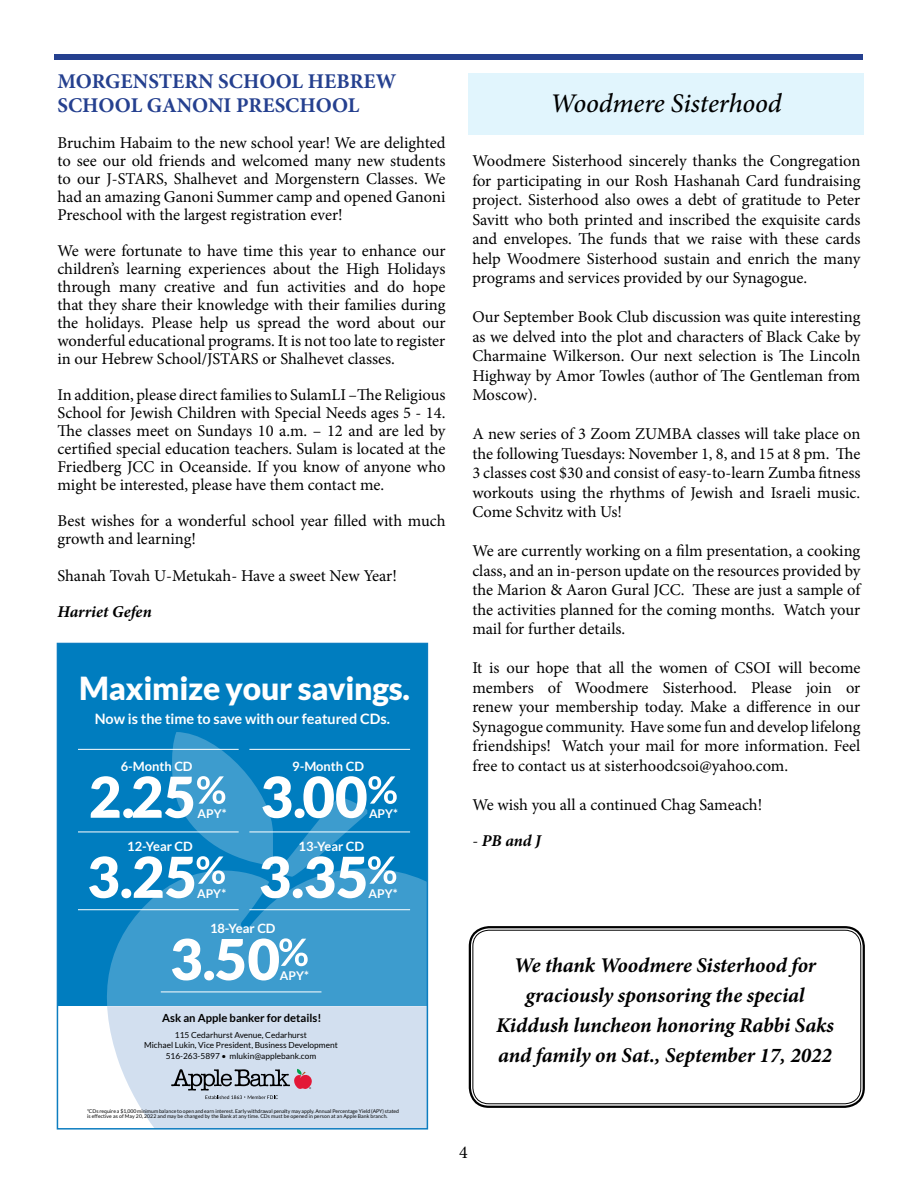
<style>
.page{position:relative;width:918px;height:1188px;background:#fff}
.page>*{position:absolute;margin:0;border:0;box-sizing:border-box;transform-origin:0 0}
.t1{font:900 56.4px "Lato";color:#fff}
.t2{font:900 31.8px "Lato";letter-spacing:-.01em;color:#fff}
.t3{font:italic 500 27px "Minion Pro";letter-spacing:-.005em;color:#000}
.t4{font:italic 700 21px/30px "Minion Pro";letter-spacing:-.005em;color:#000;text-align:center}
.t5{font:700 21px/24px "Minion Pro";color:#25408f}
.t6{font:18px "Minion Pro";color:#000}
.t7{font:16.5px/19.5px "Minion Pro";letter-spacing:-.005em;color:#000;text-align:justify}
.t8{font:italic 700 16.5px "Minion Pro";letter-spacing:.005em;color:#000}
.t9{font:700 14.4px "Lato";color:#fff}
.t10{font:700 12.9px "Lato";color:#fff}
.t11{font:700 12.15px "Lato";color:#fff}
.t12{font:700 11.25px "Lato";color:#000}
.t13{font:8.4px/10.9px "Lato";color:#000;text-align:center}
.t14{font:5.1px/5.1px "Lato";color:#000}
.s1{font-weight:400;font-style:normal}
</style>
<div class="page">
<div style="left:55px;top:54px;width:808px;height:6px;background:#25408f"></div>
<div style="left:469px;top:73px;width:395px;height:62px;background:#e1f5fd"></div>
<div style="left:469px;top:926px;width:396px;height:182px;border:2px solid #000;border-radius:19px"></div>
<div style="left:472px;top:930px;width:389px;height:174px;border:1px solid #000;border-radius:16px"></div>
<div style="left:57px;top:643px;width:371px;height:363px;background:#007dbf"></div>
<svg style="left:99px;top:872px;width:326px;height:134px;background:#3698cc"></svg>
<svg style="left:107px;top:1006px;width:318px;height:121px;background:#d0dbe9"></svg>
<hr style="left:78px;top:749px;width:161px;height:1px;background:#fff">
<hr style="left:78px;top:832px;width:161px;height:1px;background:#fff">
<hr style="left:78px;top:909px;width:161px;height:1px;background:#fff">
<svg style="left:170px;top:732px;width:227px;height:152px"></svg>
<hr style="left:249px;top:749px;width:161px;height:1px;background:#fff">
<hr style="left:249px;top:832px;width:161px;height:1px;background:#fff">
<hr style="left:249px;top:909px;width:161px;height:1px;background:#fff">
<svg style="left:279px;top:938px;width:29px;height:28px"></svg>
<hr style="left:161px;top:992px;width:160px;height:1px;background:#fff">
<div style="left:57px;top:643px;width:371px;height:487px;border:2px solid #0d7dc0"></div>
<p class="t5" style="left:57px;top:69px;width:340px">MORGENSTERN SCHOOL HEBREW<br>SCHOOL GANONI PRESCHOOL</p>
<p class="t7" style="left:57px;top:134px;width:390px;line-height:18px">Bruchim Habaim to the new school year! We are delighted to see our old friends and welcomed many new students to our J-STARS, Shalhevet and Morgenstern Classes. We had an amazing Ganoni Summer camp and opened Ganoni Preschool with the largest registration ever!</p>
<p class="t7" style="left:57px;top:242px;width:390px;line-height:18px">We were fortunate to have time this year to enhance our children’s learning experiences about the High Holidays through many creative and fun activities and do hope that they share their knowledge with their families during the holidays. Please help us spread the word about our wonderful educational programs. It is not too late to register in our Hebrew School/JSTARS or Shalhevet classes.</p>
<p class="t7" style="left:57px;top:386px;width:390px;line-height:18px">In addition, please direct families to SulamLI –The Religious School for Jewish Children with Special Needs ages 5 - 14.<br>The classes meet on Sundays 10 a.m. – 12 and are led by certified special education teachers. Sulam is located at the Friedberg JCC in Oceanside. If you know of anyone who might be interested, please have them contact me.</p>
<p class="t7" style="left:57px;top:512px;width:390px;line-height:18px">Best wishes for a wonderful school year filled with much growth and learning!</p>
<p class="t7" style="left:57px;top:566px;width:341px">Shanah Tovah U-Metukah- Have a sweet New Year!</p>
<p class="t8" style="left:57px;top:599px;width:96px">Harriet Gefen</p>
<h2 class="t2" style="left:79px;top:670px;width:332px">Maximize your savings.</h2>
<p class="t9" style="left:95px;top:711px;width:297px">Now is the time to save with our featured CDs.</p>
<p class="t10" style="left:121px;top:759px;width:73px">6-Month CD</p>
<p class="t10" style="left:292px;top:759px;width:73px">9-Month CD</p>
<h1 class="t1" style="left:89px;top:764px;width:109px">2.25</h1>
<p class="t11" style="left:198px;top:807px;width:31px">APY*</p>
<h1 class="t1" style="left:260px;top:764px;width:109px">3.00</h1>
<p class="t11" style="left:369px;top:807px;width:31px">APY*</p>
<p class="t10" style="left:127px;top:839px;width:67px">12-Year CD</p>
<p class="t10" style="left:299px;top:839px;width:67px">13-Year CD</p>
<h1 class="t1" style="left:87px;top:844px;width:112px">3.25</h1>
<p class="t11" style="left:197px;top:887px;width:31px">APY*</p>
<h1 class="t1" style="left:258px;top:844px;width:112px">3.35</h1>
<p class="t11" style="left:369px;top:887px;width:31px">APY*</p>
<p class="t10" style="left:210px;top:921px;width:67px">18-Year CD</p>
<h1 class="t1" style="left:170px;top:926px;width:112px">3.50</h1>
<p class="t11" style="left:280px;top:969px;width:31px">APY*</p>
<p class="t12" style="left:162px;top:1011px;width:161px">Ask an Apple banker for details!</p>
<p class="t13" style="left:144px;top:1029px;width:195px">115 Cedarhurst Avenue, Cedarhurst<br>Michael Lukin, Vice President, Business Development<br>516-263-5897 • mlukin@applebank.com</p>
<h3 class="t3" style="left:550px;top:85px;width:233px">Woodmere Sisterhood</h3>
<p class="t7" style="left:472px;top:151px;width:390px">Woodmere Sisterhood sincerely thanks the Congregation for participating in our Rosh Hashanah Card fundraising project. Sisterhood also owes a debt of gratitude to Peter Savitt who both printed and inscribed the exquisite cards and envelopes. The funds that we raise with these cards help Woodmere Sisterhood sustain and enrich the many programs and services provided by our Synagogue.</p>
<p class="t7" style="left:472px;top:307px;width:390px">Our September Book Club discussion was quite interesting as we delved into the plot and characters of Black Cake by Charmaine Wilkerson. Our next selection is The Lincoln Highway by Amor Towles (author of The Gentleman from Moscow).</p>
<p class="t7" style="left:472px;top:424px;width:390px">A new series of 3 Zoom ZUMBA classes will take place on the following Tuesdays: November 1, 8, and 15 at 8 pm. The 3 classes cost $30 and consist of easy-to-learn Zumba fitness workouts using the rhythms of Jewish and Israeli music.<br>Come Schvitz with Us!</p>
<p class="t7" style="left:472px;top:541px;width:390px">We are currently working on a film presentation, a cooking class, and an in-person update on the resources provided by the Marion &amp; Aaron Gural JCC. These are just a sample of the activities planned for the coming months. Watch your mail for further details.</p>
<p class="t7" style="left:472px;top:658px;width:390px">It is our hope that all the women of CSOI will become members of Woodmere Sisterhood. Please join or renew your membership today. Make a difference in our Synagogue community. Have some fun and develop lifelong friendships! Watch your mail for more information. Feel free to contact us at sisterhoodcsoi@yahoo.com.</p>
<p class="t7" style="left:472px;top:795px;width:291px">We wish you all a continued Chag Sameach!</p>
<p class="t8" style="left:472px;top:829px;width:70px"><span class="s1">-</span> PB and J</p>
<p class="t4" style="left:496px;top:949px;width:339px">We thank Woodmere Sisterhood for graciously sponsoring the special Kiddush luncheon honoring Rabbi Saks and family on Sat., September 17, 2022</p>
<p class="t14" style="left:87px;top:1108px;width:314px">*CDs require a $1,000 minimum balance to open and earn interest. Early withdrawal penalty may apply. Annual Percentage Yield (APY) stated is effective as of May 20, 2022 and may be changed by the Bank at any time. CDs must be opened in person at an Apple Bank branch.</p>
<p class="t6" style="left:459px;top:1140px;width:10px">4</p>
</div>
